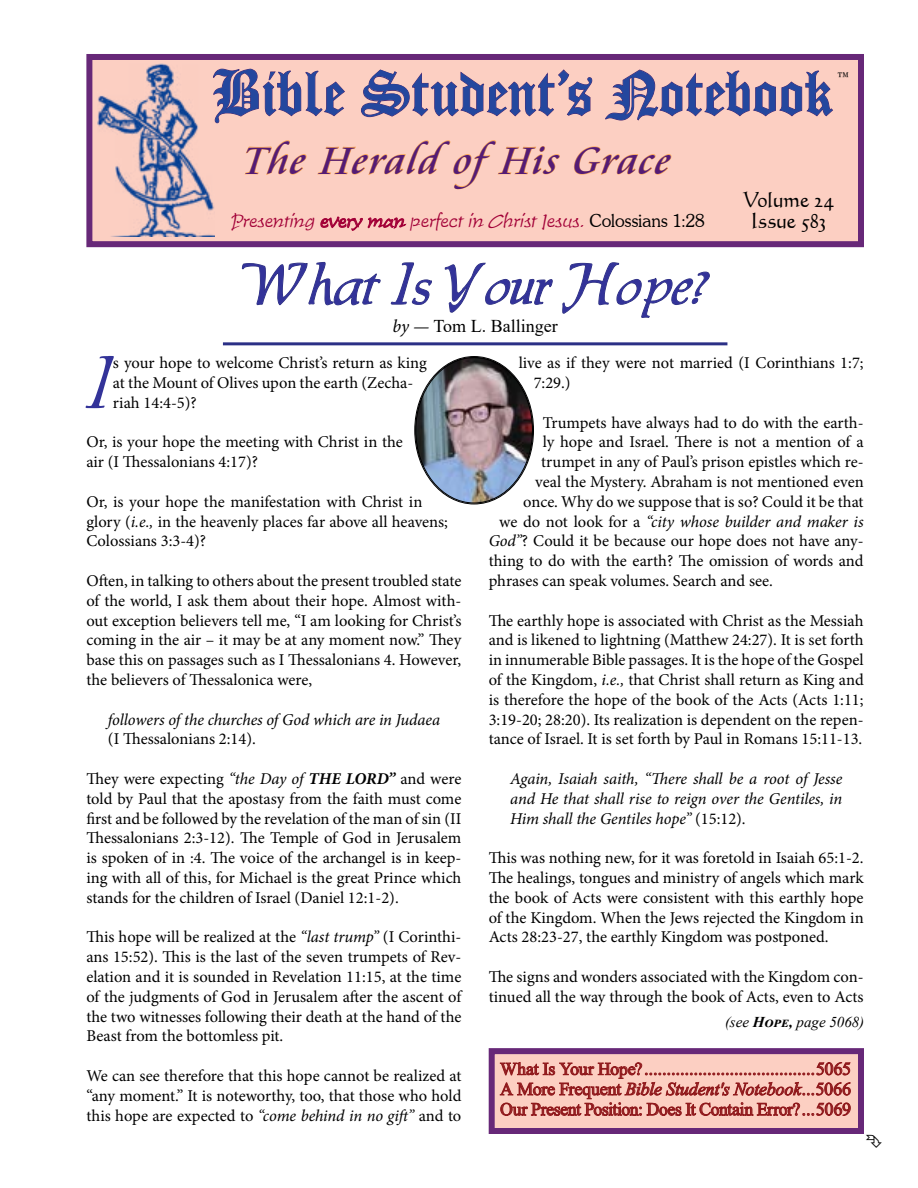
<style>
.page{position:relative;width:918px;height:1188px;background:#fff}
.page>*{position:absolute;margin:0;border:0;box-sizing:border-box;transform-origin:0 0}
.t1{font:69px "Cloister Black BT";color:#24479e}
.t2{font:68.4px "Allure SSK";color:#339}
.t3{font:54px "Allure SSK";color:#339}
.t4{font:italic 42px "Cataneo BT";color:#541b74}
.t5{font:21px "Calligraphic 421 BT Roman B";letter-spacing:-.01em;color:#000}
.t6{font:18px/20.2px "Times New Roman";letter-spacing:-.02em;color:#90191c;text-align:justify}
.t7{font:italic 18px "Time Scr D Ligh";color:#a20037}
.t8{font:18px "Times New Roman";color:#000}
.t9{font:300 18px "Souvenir IT Cby BT";color:#000}
.t10{font:16.5px/19.8px "Minion Pro";color:#000;text-align:justify}
.t11{font:italic 16.5px/19.8px "Minion Pro";letter-spacing:-.005em;color:#000;text-align:justify}
.t12{font:italic 15px "Times New Roman";color:#000}
.s1{font-family:"Souvenir IT Cby BT";font-weight:300;font-style:normal;color:#000}
.s2{font-family:"Minion Pro";font-style:italic}
.s3{font-style:italic}
.s4{font-weight:700;font-style:italic}
.s5{font-style:normal}
.s6{font-weight:700}
.s7{font-size:17.7px}
</style>
<div class="page">
<div style="left:86px;top:54px;width:778px;height:193px;background:#fccfc2;border:6px solid #672878"></div>
<svg style="left:215px;top:68px;width:130px;height:56px"></svg>
<svg style="left:361px;top:69px;width:232px;height:48px"></svg>
<svg style="left:605px;top:69px;width:228px;height:52px"></svg>
<svg style="left:244px;top:140px;width:62px;height:35px"></svg>
<svg style="left:317px;top:140px;width:243px;height:50px"></svg>
<svg style="left:573px;top:146px;width:98px;height:29px"></svg>
<hr style="left:223px;top:342px;width:504px;height:3px;background:#2b3086">
<svg style="left:320px;top:216px;width:87px;height:15px"></svg>
<img style="left:97px;top:64px;width:118px;height:172px">
<div style="left:492px;top:1051px;width:369px;height:80px;background:#fccfc2"></div>
<svg style="left:499px;top:1062px;width:352px;height:54px"></svg>
<div style="left:489px;top:1048px;width:375px;height:86px;border:6px solid #672878"></div>
<img style="left:415px;top:357px;width:118px;height:147px">
<svg style="left:242px;top:261px;width:139px;height:45px"></svg>
<svg style="left:391px;top:262px;width:41px;height:43px"></svg>
<svg style="left:444px;top:262px;width:109px;height:51px"></svg>
<svg style="left:562px;top:262px;width:148px;height:56px"></svg>
<h1 class="t1" style="left:212px;top:51px;width:621px">Bible Student’s Notebook</h1>
<p class="t9" style="left:836px;top:67px;width:16px">™</p>
<h3 class="t4" style="left:242px;top:134px;width:438px">The Herald ofHis Grace</h3>
<p class="t5" style="left:743px;top:186px;width:93px">Volume 24</p>
<p class="t7" style="left:231px;top:211px;width:476px">Presenting every man perfect in Christ Jesus. <span class="s1">C o l o s s i a n s 1: 2 8</span></p>
<p class="t5" style="left:751px;top:207px;width:77px">Issue 583</p>
<h3 class="t3" style="left:241px;top:262px;width:469px">What Is Your Hope?</h3>
<p class="t8" style="left:393px;top:313px;width:167px"><span class="s2">by —</span> Tom L. Ballinger</p>
<h2 class="t2" style="left:86px;top:355px;width:28px">I</h2>
<p class="t10" style="left:113px;top:353px;width:315px;text-align:left">s your hope to welcome Christ’s return as king at the Mount of Olives upon the earth (Zecha&shy;riah 14:4-5)?</p>
<p class="t10" style="left:86px;top:432px;width:318px">Or, is your hope the meeting with Christ in the air (I Thessalonians 4:17)?</p>
<p class="t10" style="left:86px;top:492px;width:363px;text-align:left">Or, is your hope the manifestation with Christ in glory (<span class="s3">i.e.,</span> in the heavenly places far above all heavens;<br>Colossians 3:3-4)?</p>
<p class="t10" style="left:86px;top:571px;width:377px">Often, in talking to others about the present troubled state of the world, I ask them about their hope. Almost with&shy;out exception believers tell me, “I am looking for Christ’s coming in the air – it may be at any moment now.” They base this on passages such as I Thessalonians 4. However, the believers of Thessalonica were,</p>
<p class="t11" style="left:108px;top:709px;width:334px">followers of the churches of God which are in Judaea</p>
<p class="t10" style="left:108px;top:729px;width:149px">(I Thessalonians 2:14).</p>
<p class="t10" style="left:86px;top:769px;width:377px">They were expecting <span class="s3">“the Day of</span> <span class="s4">THE LORD”</span> and were told by Paul that the apostasy from the faith must come first and be followed by the revelation of the man of sin (II Thessalonians 2:3-12). The Temple of God in Jerusalem is spoken of in :4. The voice of the archangel is in keep&shy;ing with all of this, for Michael is the great Prince which stands for the children of Israel (Daniel 12:1-2).</p>
<p class="t10" style="left:86px;top:927px;width:377px">This hope will be realized at the <span class="s3">“last trump”</span> (I Corinthi&shy;ans 15:52). This is the last of the seven trumpets of Rev&shy;elation and it is sounded in Revelation 11:15, at the time of the judgments of God in Jerusalem after the ascent of the two witnesses following their death at the hand of the Beast from the bottomless pit.</p>
<p class="t10" style="left:86px;top:1066px;width:377px">We can see therefore that this hope cannot be realized at “any moment.” It is noteworthy, too, that those who hold this hope are expected to <span class="s3">“come behind in no gift”</span> and to</p>
<p class="t10" style="left:534px;top:353px;width:331px;text-indent:-15px">live as if they were not married (I Corinthians 1:7;<br>7:29.)</p>
<p class="t10" style="left:543px;top:412px;width:322px">Trumpets have always had to do with the earth-</p>
<p class="t10" style="left:543px;top:432px;width:322px">ly hope and Israel. There is not a mention of a</p>
<p class="t10" style="left:541px;top:452px;width:324px">trumpet in any of Paul’s prison epistles which re-</p>
<p class="t10" style="left:535px;top:472px;width:330px">veal the Mystery. Abraham is not mentioned even</p>
<p class="t10" style="left:523px;top:492px;width:342px">once. Why do we suppose that is so? Could it be that</p>
<p class="t11" style="left:499px;top:511px;width:366px"><span class="s5">we do not look for a</span> “city whose builder and maker is</p>
<p class="t10" style="left:489px;top:531px;width:377px"><span class="s3">God”</span>? Could it be because our hope does not have any-</p>
<p class="t10" style="left:489px;top:551px;width:376px">thing to do with the earth? The omission of words and</p>
<p class="t10" style="left:489px;top:571px;width:286px">phrases can speak volumes. Search and see.</p>
<p class="t10" style="left:489px;top:610px;width:377px">The earthly hope is associated with Christ as the Messiah and is likened to lightning (Matthew 24:27). It is set forth in innumerable Bible passages. It is the hope of the Gospel of the Kingdom, <span class="s3">i.e.,</span> that Christ shall return as King and is therefore the hope of the book of the Acts (Acts 1:11; 3:19-20; 28:20). Its realization is dependent on the repen&shy;tance of Israel. It is set forth by Paul in Romans 15:11-13.</p>
<p class="t11" style="left:510px;top:769px;width:334px">Again, Isaiah saith, “There shall be a root of Jesse and He that shall rise to reign over the Gentiles, in Him shall the Gentiles hope” <span class="s5">(15:12).</span></p>
<p class="t10" style="left:489px;top:848px;width:377px">This was nothing new, for it was foretold in Isaiah 65:1-2.<br>The healings, tongues and ministry of angels which mark the book of Acts were consistent with this earthly hope of the Kingdom. When the Jews rejected the Kingdom in Acts 28:23-27, the earthly Kingdom was postponed.</p>
<p class="t10" style="left:489px;top:967px;width:377px">The signs and wonders associated with the Kingdom con&shy;tinued all the way through the book of Acts, even to Acts</p>
<p class="t12" style="left:725px;top:1012px;width:140px">(see <span class="s6">Hope,</span> page 5068)</p>
<p class="t6" style="left:500px;top:1058px;width:353px"><span class="s7">What Is Your Hope?</span>......................................5065<br>A More Frequent <span class="s3">Bible Student's Notebook</span>...5066<br>Our Present Position: Does It Contain Error?...5069</p>
</div>
